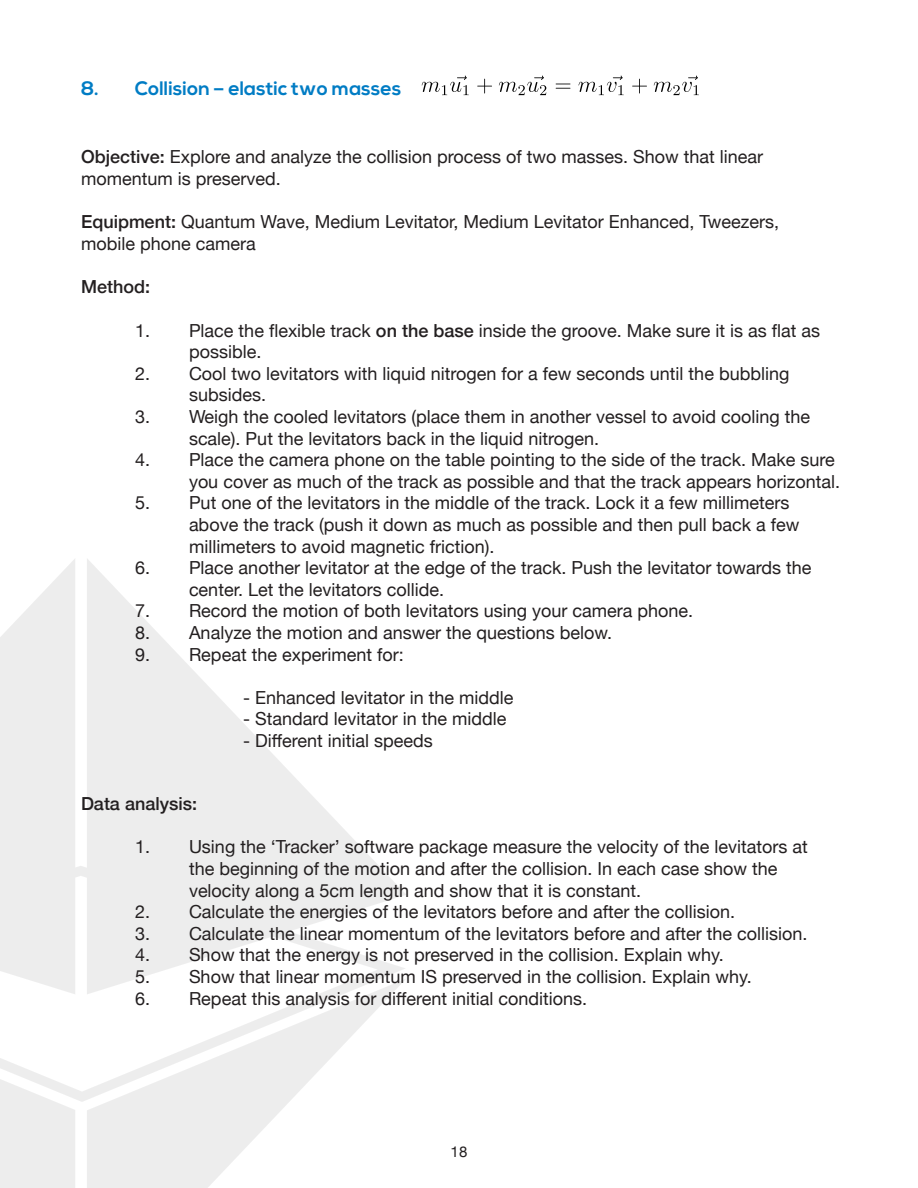
<style>
.page{position:relative;width:918px;height:1188px;background:#fff}
.page>*{position:absolute;margin:0;border:0;box-sizing:border-box;transform-origin:0 0}
.t1{font:700 19.5px "Nexa";color:#007cc4}
.t2{font:18px/21.6px "Helvetica Neue";color:#231f20}
.t3{font:500 18px "Helvetica Neue";color:#231f20}
.t4{font:15px "Helvetica Neue";color:#231f20}
.s1{font-weight:500}
</style>
<div class="page">
<svg style="left:87px;top:559px;width:292px;height:307px;fill:#ededed"></svg>
<svg style="left:0;top:559px;width:75px;height:629px;background:#eee"></svg>
<svg style="left:87px;top:1102px;width:202px;height:86px;fill:#ededed"></svg>
<svg style="left:0;top:866px;width:406px;height:236px;fill:#ededed"></svg>
<svg style="left:422px;top:76px;width:47px;height:19px"></svg>
<svg style="left:477px;top:79px;width:15px;height:14px"></svg>
<svg style="left:499px;top:76px;width:47px;height:19px"></svg>
<svg style="left:556px;top:84px;width:14px;height:5px"></svg>
<svg style="left:579px;top:76px;width:45px;height:19px"></svg>
<svg style="left:632px;top:79px;width:15px;height:14px"></svg>
<svg style="left:654px;top:76px;width:45px;height:19px"></svg>
<p class="t1" style="left:81px;top:77px;width:322px">8. Collision – elastic two masses</p>
<p class="t2" style="left:81px;top:147px;width:684px"><span class="s1">Objective:</span> Explore and analyze the collision process of two masses. Show that linear momentum is preserved.</p>
<p class="t2" style="left:81px;top:212px;width:700px"><span class="s1">Equipment:</span> Quantum Wave, Medium Levitator, Medium Levitator Enhanced, Tweezers, mobile phone camera</p>
<p class="t3" style="left:81px;top:273px;width:71px">Method:</p>
<p class="t2" style="left:189px;top:320px;width:633px;text-indent:-54px">1. Place the flexible track <span class="s1">on the base</span> inside the groove. Make sure it is as flat as possible.</p>
<p class="t2" style="left:189px;top:364px;width:602px;text-indent:-54px">2. Cool two levitators with liquid nitrogen for a few seconds until the bubbling subsides.</p>
<p class="t2" style="left:189px;top:407px;width:623px;text-indent:-54px">3. Weigh the cooled levitators (place them in another vessel to avoid cooling the scale). Put the levitators back in the liquid nitrogen.</p>
<p class="t2" style="left:135px;top:450px;width:707px;text-align:right">4. Place the camera phone on the table pointing to the side of the track. Make sure you cover as much of the track as possible and that the track appears horizontal.</p>
<p class="t2" style="left:189px;top:493px;width:612px;text-indent:-54px">5. Put one of the levitators in the middle of the track. Lock it a few millimeters above the track (push it down as much as possible and then pull back a few millimeters to avoid magnetic friction).</p>
<p class="t2" style="left:189px;top:558px;width:624px;text-indent:-54px">6. Place another levitator at the edge of the track. Push the levitator towards the center. Let the levitators collide.</p>
<p class="t2" style="left:135px;top:601px;width:560px">7. Record the motion of both levitators using your camera phone.</p>
<p class="t2" style="left:135px;top:623px;width:479px">8. Analyze the motion and answer the questions below.</p>
<p class="t2" style="left:135px;top:644px;width:270px">9. Repeat the experiment for:</p>
<p class="t2" style="left:243px;top:688px;width:272px">- Enhanced levitator in the middle</p>
<p class="t2" style="left:243px;top:709px;width:265px">- Standard levitator in the middle</p>
<p class="t2" style="left:243px;top:731px;width:191px">- Different initial speeds</p>
<p class="t3" style="left:81px;top:789px;width:118px">Data analysis:</p>
<p class="t2" style="left:189px;top:837px;width:620px;text-indent:-54px">1. Using the ‘Tracker’ software package measure the velocity of the levitators at the beginning of the motion and after the collision. In each case show the velocity along a 5cm length and show that it is constant.</p>
<p class="t2" style="left:135px;top:902px;width:602px">2. Calculate the energies of the levitators before and after the collision.</p>
<p class="t2" style="left:135px;top:924px;width:674px">3. Calculate the linear momentum of the levitators before and after the collision.</p>
<p class="t2" style="left:135px;top:945px;width:590px">4. Show that the energy is not preserved in the collision. Explain why.</p>
<p class="t2" style="left:135px;top:967px;width:618px">5. Show that linear momentum IS preserved in the collision. Explain why.</p>
<p class="t2" style="left:135px;top:988px;width:454px">6. Repeat this analysis for different initial conditions.</p>
<p class="t4" style="left:451px;top:1141px;width:18px">18</p>
</div>
